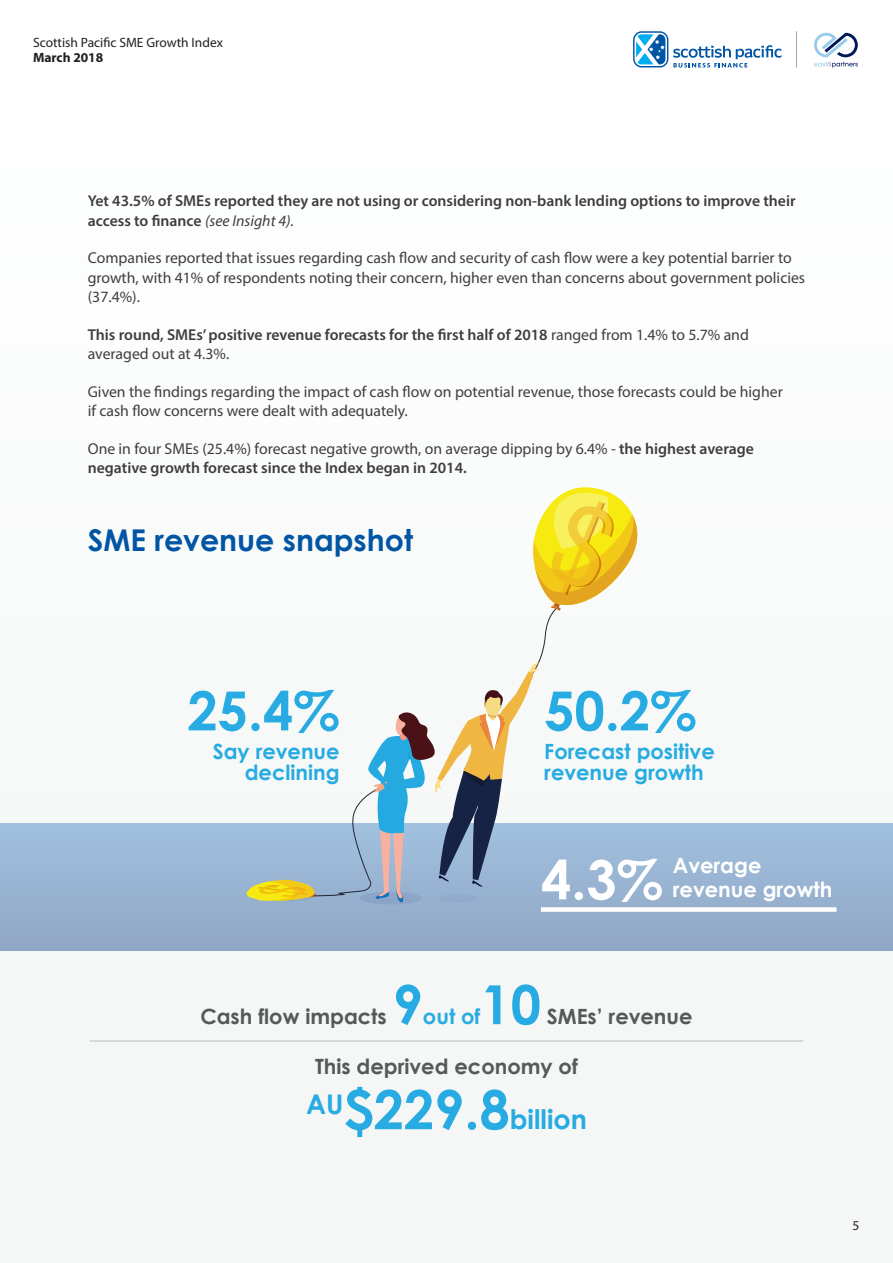
<style>
.page{position:relative;width:893px;height:1263px;background:#fafbfb}
.page>*{position:absolute;margin:0;border:0;box-sizing:border-box;transform-origin:0 0}
.t1{font:700 54px "Century Gothic";color:#27abe2}
.t2{font:700 54px "Century Gothic";color:#fff}
.t3{font:700 30px "Century Gothic";color:#0155a5}
.t4{font:700 27px "Century Gothic";color:#27abe2}
.t5{font:700 21px/21px "Century Gothic";color:#27abe2}
.t6{font:700 21px "Century Gothic";color:#57585a}
.t7{font:700 21px/24px "Century Gothic";color:#fff}
.t8{font:15.75px/19.5px "Myriad Pro";color:#3e3e3f}
.t9{font:600 15.75px/19.5px "Myriad Pro";color:#3e3e3f}
.t10{font:13.5px "Myriad Pro";color:#231f20}
.t11{font:700 13.5px "Myriad Pro";color:#231f20}
.s1{font-weight:400;font-style:italic}
.s2{font-weight:400}
.s3{font-weight:600}
.s4{font-size:54px}
</style>
<div class="page">
<div style="left:0;top:824px;width:893px;height:126px;background:linear-gradient(to bottom,#a1c1df,#90a6c4)"></div>
<hr style="left:90px;top:1041px;width:713px;height:1px;background:#bcbdc0">
<div style="left:360px;top:891px;width:61px;height:13px;background:#8ba4c7;border-radius:50%"></div>
<svg style="left:240px;top:487px;width:413px;height:416px"></svg>
<div style="left:541px;top:907px;width:295px;height:5px;background:#fff"></div>
<svg style="left:814px;top:33px;width:44px;height:35px"></svg>
<svg style="left:633px;top:31px;width:148px;height:37px"></svg>
<hr style="left:796px;top:31px;width:1px;height:37px;background:#3e3e3f">
<p class="t10" style="left:33px;top:34px;width:191px">Scottish Pacific SME Growth Index</p>
<p class="t11" style="left:33px;top:49px;width:72px">March 2018</p>
<p class="t9" style="left:88px;top:191px;width:709px">Yet 43.5% of SMEs reported they are not using or considering non-bank lending options to improve their access to finance <span class="s1">(see Insight 4).</span></p>
<p class="t8" style="left:88px;top:248px;width:719px">Companies reported that issues regarding cash flow and security of cash flow were a key potential barrier to growth, with 41% of respondents noting their concern, higher even than concerns about government policies (37.4%).</p>
<p class="t9" style="left:88px;top:324px;width:663px">This round, SMEs’ positive revenue forecasts for the first half of 2018 <span class="s2">ranged from 1.4% to 5.7% and averaged out at 4.3%.</span></p>
<p class="t8" style="left:88px;top:381px;width:697px">Given the findings regarding the impact of cash flow on potential revenue, those forecasts could be higher if cash flow concerns were dealt with adequately.</p>
<p class="t8" style="left:88px;top:438px;width:668px">One in four SMEs (25.4%) forecast negative growth, on average dipping by 6.4% - <span class="s3">the highest average negative growth forecast since the Index began in 2014.</span></p>
<h2 class="t3" style="left:88px;top:521px;width:327px">SME revenue snapshot</h2>
<h1 class="t1" style="left:187px;top:677px;width:154px">25.4%</h1>
<h3 class="t5" style="left:213px;top:740px;width:128px;text-align:right">Say revenue declining</h3>
<h1 class="t1" style="left:544px;top:677px;width:154px">50.2%</h1>
<h3 class="t5" style="left:544px;top:740px;width:172px">Forecast positive revenue growth</h3>
<h1 class="t2" style="left:541px;top:846px;width:124px">4.3%</h1>
<h3 class="t7" style="left:673px;top:853px;width:161px">Average revenue growth</h3>
<h1 class="t1" style="left:393px;top:970px;width:32px">9</h1>
<h1 class="t1" style="left:480px;top:970px;width:62px">10</h1>
<h3 class="t6" style="left:200px;top:1003px;width:188px">Cash flow impacts</h3>
<h3 class="t5" style="left:423px;top:1005px;width:59px">out of</h3>
<h3 class="t6" style="left:547px;top:1003px;width:147px">SMEs’ revenue</h3>
<h3 class="t6" style="left:315px;top:1053px;width:264px">This deprived economy of</h3>
<h3 class="t4" style="left:306px;top:1102px;width:282px"><sup>AU</sup><span class="s4">$229.8</span>billion</h3>
<p class="t10" style="left:853px;top:1217px;width:8px">5</p>
</div>
